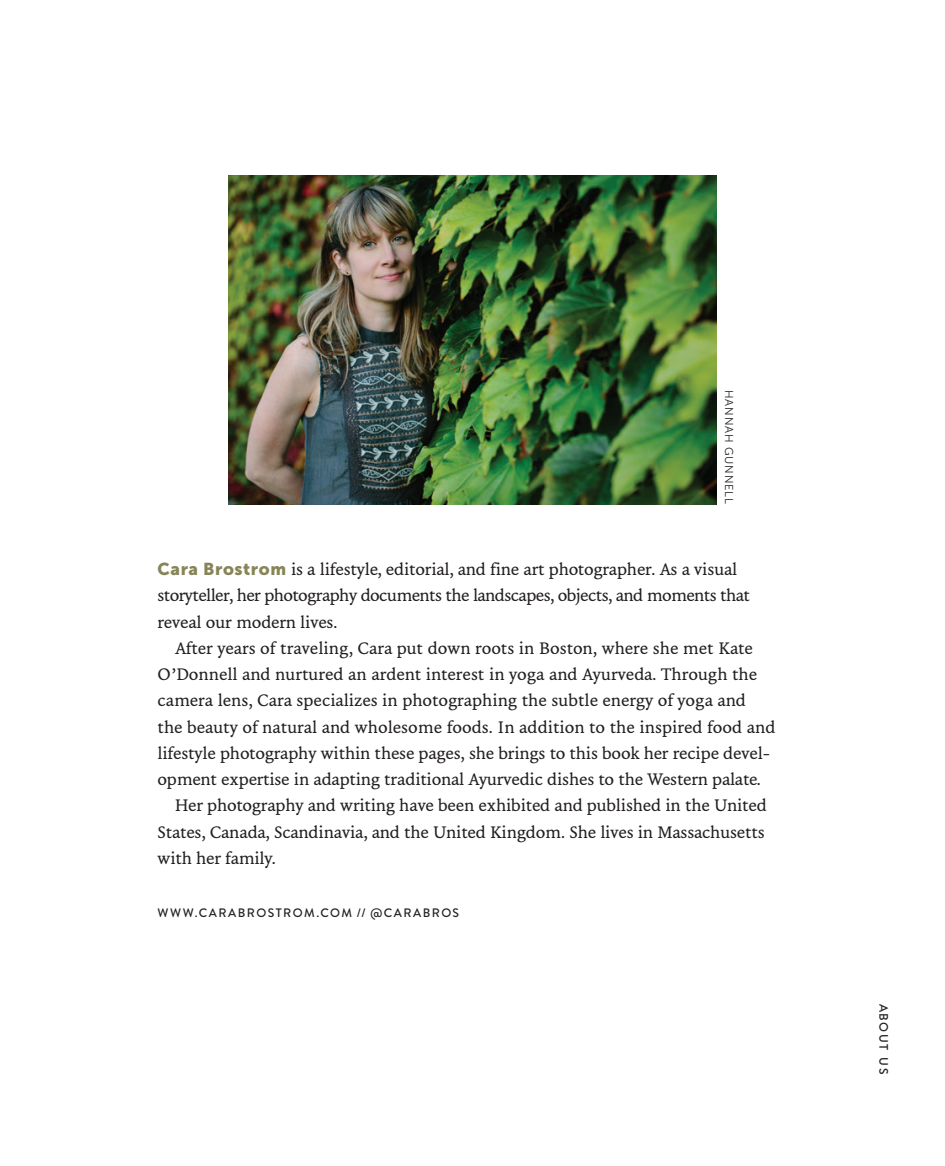
<style>
.page{position:relative;width:945px;height:1166px;background:#fff}
.page>*{position:absolute;margin:0;border:0;box-sizing:border-box;transform-origin:0 0}
.t1{font:18.03px/26.2px "NCT Granite";color:#231f20}
.t2{font:500 12.25px "Brandon Grotesque";letter-spacing:.12em;color:#231f20}
.t3{font:11.38px "Museo Sans 300";letter-spacing:.075em;color:#231f20}
.s1{font-family:"Museo Sans 900";font-size:17.15px;color:#878457}
</style>
<div class="page">
<img style="left:228px;top:175px;width:489px;height:329px">
<p class="t3" style="left:735px;top:390px;width:115px;rotate:90deg">HANNAH GUNNELL</p>
<p class="t1" style="left:158px;top:556px;width:594px"><span class="s1">Cara Brostrom</span> is a lifestyle, editorial, and fine art photographer. As a visual storyteller, her photography documents the landscapes, objects, and moments that reveal our modern lives.</p>
<p class="t1" style="left:175px;top:635px;width:579px">After years of traveling, Cara put down roots in Boston, where she met Kate</p>
<p class="t1" style="left:158px;top:661px;width:601px">O’Donnell and nurtured an ardent interest in yoga and Ayurveda. Through the</p>
<p class="t1" style="left:158px;top:687px;width:590px">camera lens, Cara specializes in photographing the subtle energy of yoga and</p>
<p class="t1" style="left:158px;top:713px;width:619px">the beauty of natural and wholesome foods. In addition to the inspired food and</p>
<p class="t1" style="left:158px;top:740px;width:614px">lifestyle photography within these pages, she brings to this book her recipe devel-</p>
<p class="t1" style="left:158px;top:766px;width:605px">opment expertise in adapting traditional Ayurvedic dishes to the Western palate.</p>
<p class="t1" style="left:175px;top:792px;width:593px">Her photography and writing have been exhibited and published in the United</p>
<p class="t1" style="left:158px;top:818px;width:609px">States, Canada, Scandinavia, and the United Kingdom. She lives in Massachusetts</p>
<p class="t1" style="left:158px;top:845px;width:120px">with her family.</p>
<p class="t2" style="left:158px;top:903px;width:303px">WWW.CARABROSTROM.COM // @CARABROS</p>
<p class="t2" style="left:892px;top:1003px;width:72px;rotate:90deg">ABOUT US</p>
</div>
